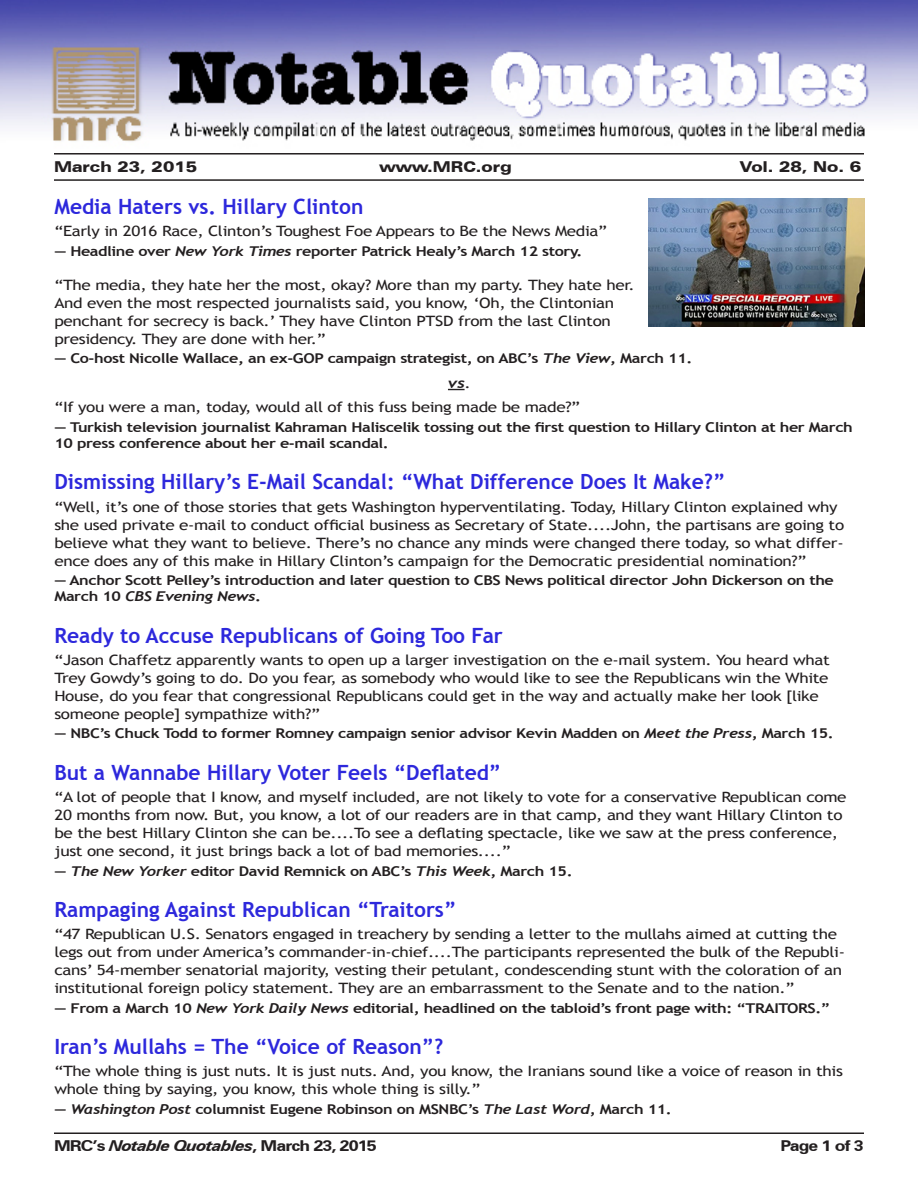
<style>
.page{position:relative;width:918px;height:1188px;background:#fff}
.page>*{position:absolute;margin:0;border:0;box-sizing:border-box;transform-origin:0 0}
.t1{font:700 21px "Trebuchet MS";color:#2d28dc}
.Author{font:700 15px "Zurich BT";letter-spacing:-.05em;color:#231f20;scale:1.2 1}
.t2{font:900 expanded 15px "Zurich BT";color:#231f20}
.Text{font:14.25px/18px "Trebuchet MS";letter-spacing:-.02em;color:#231f20;scale:1.2 1}
.Text-2{font:italic 700 14.25px "Trebuchet";color:#231f20;scale:1.2 1}
.Author-2{font:700 13.5px/16.2px "Trebuchet MS";letter-spacing:-.025em;color:#231f20;scale:1.2 1}
.s1{font-family:"Trebuchet";font-style:italic}
.s2{font-family:"Trebuchet MS";font-weight:400;font-style:normal}
.s3{font-style:italic}
</style>
<div class="page">
<img style="left:0;top:0;width:918px;height:210px">
<hr style="left:54px;top:153px;width:810px;height:2px;background:#231f20">
<hr style="left:54px;top:179px;width:810px;height:2px;background:#231f20">
<svg style="left:448px;top:389px;width:17px;height:1px"></svg>
<hr style="left:54px;top:1132px;width:810px;height:2px;background:#231f20">
<img style="left:648px;top:198px;width:216px;height:129px">
<p class="t2" style="left:54px;top:158px;width:145px">March 23, 2015</p>
<p class="t2" style="left:380px;top:158px;width:134px">www.MRC.org</p>
<p class="t2" style="left:740px;top:158px;width:123px">Vol. 28, No. 6</p>
<p class="t1" style="left:54px;top:193px;width:311px">Media Haters vs. Hillary Clinton</p>
<p class="Text" style="left:54px;top:222px;width:462px">“Early in 2016 Race, Clinton’s Toughest Foe Appears to Be the News Media”</p>
<p class="Author-2" style="left:54px;top:243px;width:442px">— Headline over <span class="s1">New York Times</span> reporter Patrick Healy’s March 12 story.</p>
<p class="Text" style="left:54px;top:276px;width:485px">“The media, they hate her the most, okay? More than my party. They hate her.<br>And even the most respected journalists said, you know, ‘Oh, the Clintonian penchant for secrecy is back.’ They have Clinton PTSD from the last Clinton presidency. They are done with her.”</p>
<p class="Author-2" style="left:54px;top:350px;width:533px">— Co-host Nicolle Wallace, an ex-GOP campaign strategist, on ABC’s <span class="s1">The View</span>, March 11.</p>
<p class="Text-2" style="left:448px;top:374px;width:21px">vs<span class="s2">.</span></p>
<p class="Text" style="left:54px;top:398px;width:440px">“If you were a man, today, would all of this fuss being made be made?”</p>
<p class="Author-2" style="left:54px;top:419px;width:667px">— Turkish television journalist Kahraman Haliscelik tossing out the first question to Hillary Clinton at her March<br>10 press conference about her e-mail scandal.</p>
<p class="t1" style="left:54px;top:469px;width:673px">Dismissing Hillary’s E-Mail Scandal: “What Difference Does It Make?”</p>
<p class="Text" style="left:54px;top:498px;width:660px">“Well, it’s one of those stories that gets Washington hyperventilating. Today, Hillary Clinton explained why she used private e-mail to conduct official business as Secretary of State....John, the partisans are going to believe what they want to believe. There’s no chance any minds were changed there today, so what differ&shy;ence does any of this make in Hillary Clinton’s campaign for the Democratic presidential nomination?”</p>
<p class="Author-2" style="left:54px;top:572px;width:651px">— Anchor Scott Pelley’s introduction and later question to CBS News political director John Dickerson on the<br>March 10 <span class="s1">CBS Evening News</span>.</p>
<p class="t1" style="left:54px;top:622px;width:450px">Ready to Accuse Republicans of Going Too Far</p>
<p class="Text" style="left:54px;top:651px;width:648px">“Jason Chaffetz apparently wants to open up a larger investigation on the e-mail system. You heard what Trey Gowdy’s going to do. Do you fear, as somebody who would like to see the Republicans win the White House, do you fear that congressional Republicans could get in the way and actually make her look [like someone people] sympathize with?”</p>
<p class="Author-2" style="left:54px;top:725px;width:651px">— NBC’s Chuck Todd to former Romney campaign senior advisor Kevin Madden on <span class="s1">Meet the Press</span>, March 15.</p>
<p class="t1" style="left:54px;top:759px;width:448px">But a Wannabe Hillary Voter Feels “Deflated”</p>
<p class="Text" style="left:54px;top:788px;width:662px">“A lot of people that I know, and myself included, are not likely to vote for a conservative Republican come 20 months from now. But, you know, a lot of our readers are in that camp, and they want Hillary Clinton to be the best Hillary Clinton she can be....To see a deflating spectacle, like we saw at the press conference, just one second, it just brings back a lot of bad memories....”</p>
<p class="Author-2" style="left:54px;top:863px;width:433px">— <span class="s1">The New Yorker</span> editor David Remnick on ABC’s <span class="s1">This Week</span>, March 15.</p>
<p class="t1" style="left:54px;top:896px;width:403px">Rampaging Against Republican “Traitors”</p>
<p class="Text" style="left:54px;top:925px;width:661px">“47 Republican U.S. Senators engaged in treachery by sending a letter to the mullahs aimed at cutting the legs out from under America’s commander-in-chief....The participants represented the bulk of the Republi&shy;cans’ 54-member senatorial majority, vesting their petulant, condescending stunt with the coloration of an institutional foreign policy statement. They are an embarrassment to the Senate and to the nation.”</p>
<p class="Author-2" style="left:54px;top:1000px;width:648px">— From a March 10 <span class="s1">New York Daily News</span> editorial, headlined on the tabloid’s front page with: “TRAITORS.”</p>
<p class="t1" style="left:54px;top:1033px;width:390px">Iran’s Mullahs = The “Voice of Reason”?</p>
<p class="Text" style="left:54px;top:1063px;width:659px">“The whole thing is just nuts. It is just nuts. And, you know, the Iranians sound like a voice of reason in this whole thing by saying, you know, this whole thing is silly.”</p>
<p class="Author-2" style="left:54px;top:1101px;width:516px">— <span class="s1">Washington Post</span> columnist Eugene Robinson on MSNBC’s <span class="s1">The Last Word</span>, March 11.</p>
<p class="Author" style="left:54px;top:1137px;width:270px">MRC’s <span class="s3">Notable Quotables</span>, March 23, 2015</p>
<p class="Author" style="left:780px;top:1137px;width:71px">Page 1 of 3</p>
</div>
